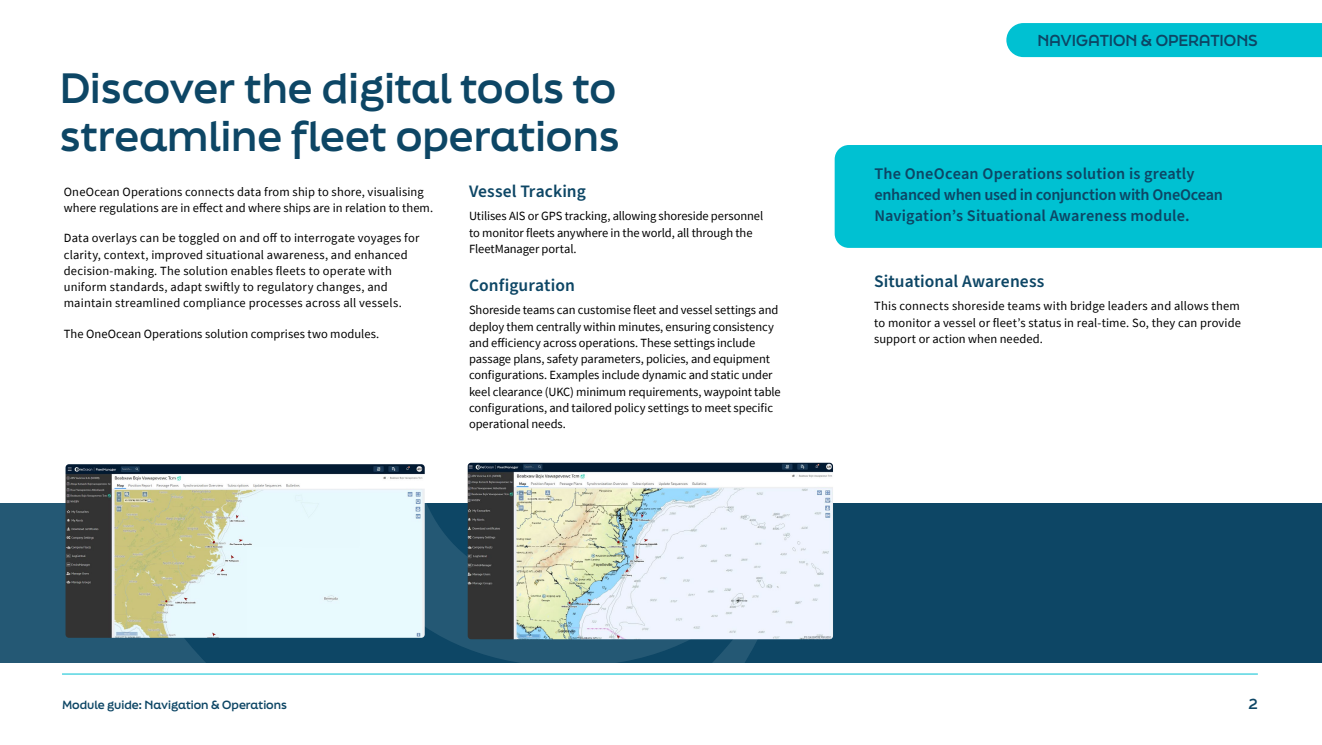
<style>
.page{position:relative;width:1322px;height:745px;background:#fff}
.page>*{position:absolute;margin:0;border:0;box-sizing:border-box;transform-origin:0 0}
.t1{font:700 40px/47.5px "Final Six";color:#0d4665}
.t2{font:600 17.5px "Source Sans Pro";letter-spacing:.005em;color:#0d4665}
.t3{font:600 16.25px/21.2px "Source Sans Pro";letter-spacing:.01em;color:#0d4665}
.t4{font:700 15px "Final Six";color:#0d4665}
.t5{font:700 13.75px "Final Six";color:#0d4665}
.t6{font:12.5px/16.2px "Source Sans Pro";color:#000}
.t7{font:700 11.25px "Final Six";color:#0d4665}
</style>
<div class="page">
<div style="left:834px;top:145px;width:488px;height:103px;background:#00c1d2"></div>
<div style="left:0;top:503px;width:1322px;height:159px;background:#0d4665"></div>
<svg style="left:0;top:503px;width:811px;height:159px;fill:#245874"></svg>
<div style="left:1006px;top:23px;width:316px;height:34px;background:#00c1d2"></div>
<hr style="left:62px;top:673px;width:1196px;height:1px;background:#00c1d2">
<img style="left:66px;top:464px;width:359px;height:173px">
<img style="left:468px;top:462px;width:365px;height:176px">
<h1 class="t1" style="left:60px;top:63px;width:561px">Discover the digital tools to streamline fleet operations</h1>
<p class="t6" style="left:64px;top:183px;width:371px">OneOcean Operations connects data from ship to shore, visualising where regulations are in effect and where ships are in relation to them.</p>
<p class="t6" style="left:64px;top:230px;width:357px">Data overlays can be toggled on and off to interrogate voyages for clarity, context, improved situational awareness, and enhanced decision-making. The solution enables fleets to operate with uniform standards, adapt swiftly to regulatory changes, and maintain streamlined compliance processes across all vessels.</p>
<p class="t6" style="left:64px;top:325px;width:317px">The OneOcean Operations solution comprises two modules.</p>
<h2 class="t2" style="left:469px;top:179px;width:118px">Vessel Tracking</h2>
<p class="t6" style="left:469px;top:208px;width:296px">Utilises AIS or GPS tracking, allowing shoreside personnel to monitor fleets anywhere in the world, all through the<br>FleetManager portal.</p>
<h2 class="t2" style="left:469px;top:273px;width:107px">Configuration</h2>
<p class="t6" style="left:469px;top:302px;width:313px">Shoreside teams can customise fleet and vessel settings and deploy them centrally within minutes, ensuring consistency and efficiency across operations. These settings include passage plans, safety parameters, policies, and equipment configurations. Examples include dynamic and static under keel clearance (UKC) minimum requirements, waypoint table configurations, and tailored policy settings to meet specific operational needs.</p>
<p class="t4" style="left:1037px;top:29px;width:222px">NAVIGATION &amp; OPERATIONS</p>
<h3 class="t3" style="left:874px;top:163px;width:350px">The OneOcean Operations solution is greatly enhanced when used in conjunction with OneOcean<br>Navigation’s Situational Awareness module.</h3>
<h2 class="t2" style="left:874px;top:269px;width:172px">Situational Awareness</h2>
<p class="t6" style="left:874px;top:298px;width:368px;text-align:justify">This connects shoreside teams with bridge leaders and allows them to monitor a vessel or fleet’s status in real-time. So, they can provide support or action when needed.</p>
<p class="t7" style="left:62px;top:696px;width:226px">Module guide: Navigation &amp; Operations</p>
<p class="t5" style="left:1248px;top:693px;width:11px">2</p>
</div>
